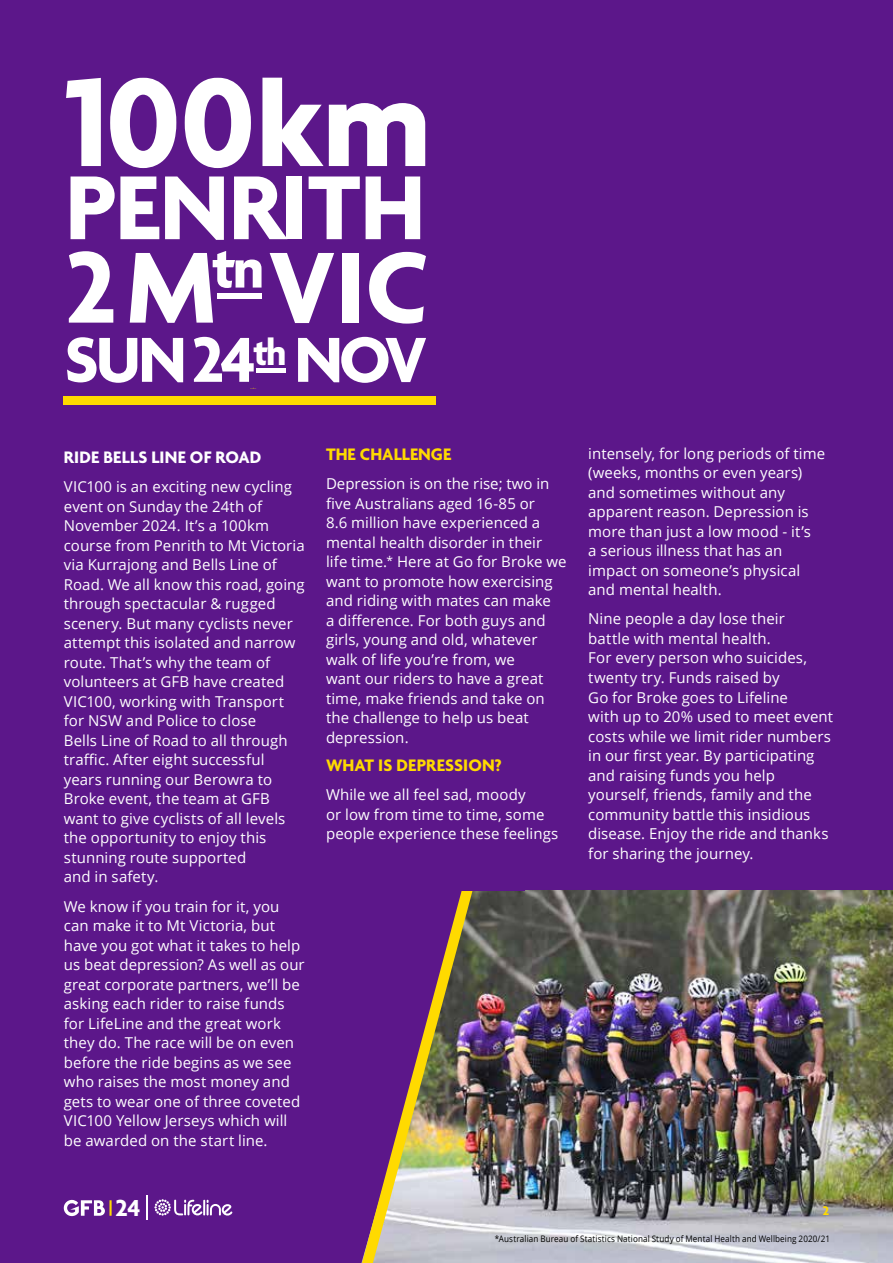
<style>
.page{position:relative;width:893px;height:1263px;background:#5c178a}
.page>*{position:absolute;margin:0;border:0;box-sizing:border-box;transform-origin:0 0}
.t1{font:700 109.2px "Agenda";color:#fff}
.t2{font:700 98.25px "Agenda";color:#fff}
.t3{font:700 68.85px "Agenda";letter-spacing:-.055em;color:#fff}
.t4{font:700 25.05px "Agenda";color:#fff}
.t5{font:700 18px "Agenda";color:#ffda00}
.t6{font:700 18px "Agenda";letter-spacing:.01em;color:#fff}
.t7{font:15px/19.5px "Open Sans";letter-spacing:.005em;color:#fff}
.t8{font:700 13.5px "Agenda";color:#ffda00}
.t9{font:9px "Open Sans";letter-spacing:.015em;color:#000;scale:.9 1}
.s1{font-style:inherit}
.s2{font-size:12px}
</style>
<div class="page">
<img style="left:481px;top:890px;width:412px;height:373px">
<img style="left:361px;top:891px;width:120px;height:372px">
<div style="left:64px;top:397px;width:372px;height:8px;background:#ffda00"></div>
<svg style="left:66px;top:78px;width:35px;height:88px"></svg>
<svg style="left:185px;top:78px;width:66px;height:90px"></svg>
<svg style="left:110px;top:78px;width:66px;height:90px"></svg>
<svg style="left:262px;top:77px;width:163px;height:89px"></svg>
<div style="left:256px;top:368px;width:29px;height:5px;background:#fff"></div>
<div style="left:218px;top:293px;width:44px;height:5px;background:#fff"></div>
<svg style="left:154px;top:1199px;width:78px;height:17px"></svg>
<svg style="left:147px;top:1196px;width:1px;height:24px"></svg>
<svg style="left:64px;top:1200px;width:48px;height:16px"></svg>
<h2 class="t2" style="left:65px;top:155px;width:361px">PENRITH</h2>
<h1 class="t1" style="left:65px;top:229px;width:366px">2 M<sup>t</sup><sup>n</sup> VIC</h1>
<h3 class="t3" style="left:64px;top:323px;width:364px">SUN 24<sup>th</sup> NOV</h3>
<p class="t6" style="left:64px;top:448px;width:199px">RIDE BELLS LINE OF ROAD</p>
<p class="t7" style="left:64px;top:477px;width:242px">VIC100 is an exciting new cycling event on Sunday the 24th of<br>November 2024. It’s a 100km course from Penrith to Mt Victoria via Kurrajong and Bells Line of<br>Road. We all know this road, going through spectacular &amp; rugged scenery. But many cyclists never attempt this isolated and narrow route. That’s why the team of volunteers at GFB have created<br>VIC100, working with Transport for NSW and Police to close<br>Bells Line of Road to all through traffic. After eight successful years running our Berowra to<br>Broke event, the team at GFB want to give cyclists of all levels the opportunity to enjoy this stunning route supported<br>and in safety.</p>
<p class="t7" style="left:64px;top:896px;width:242px">We know if you train for it, you can make it to Mt Victoria, but have you got what it takes to help us beat depression? As well as our great corporate partners, we’ll be asking each rider to raise funds for LifeLine and the great work they do. The race will be on even before the ride begins as we see who raises the most money and gets to wear one of three coveted<br>VIC100 Yellow Jerseys which will be awarded on the start line.</p>
<h3 class="t4" style="left:115px;top:1192px;width:27px">24</h3>
<p class="t5" style="left:326px;top:445px;width:127px">THE CHALLENGE</p>
<p class="t7" style="left:326px;top:474px;width:242px">Depression is on the rise; <span class="s1">t</span>wo in five Australians aged 16-85 or<br>8.6 million have experienced a mental health disorder in their life time.<span class="s2">*</span> Here at Go for Broke we want to promote how exercising and riding with mates can make<br>a difference. For both guys and girls, young and old, whatever walk of life you’re from, we<br>want our riders to have a great time, make friends and take on the challenge to help us beat depression.</p>
<p class="t5" style="left:326px;top:755px;width:177px">WHAT IS DEPRESSION?</p>
<p class="t7" style="left:326px;top:784px;width:234px">While we all feel sad, moody<br>or low from time to time, some people experience these feelings</p>
<p class="t7" style="left:588px;top:443px;width:238px">intensely, for long periods of time (weeks, months or even years) and sometimes without any apparent reason. Depression is more than just a low mood - it’s<br>a serious illness that has an impact on someone’s physical and mental health.</p>
<p class="t7" style="left:588px;top:609px;width:247px">Nine people a day lose their<br>battle with mental health.<br>For every person who suicides, twenty try. Funds raised by<br>Go for Broke goes to Lifeline<br>with up to 20% used to meet event costs while we limit rider numbers in our first year. By participating and raising funds you help yourself, friends, family and the community battle this insidious disease. Enjoy the ride and thanks for sharing the journey.</p>
<p class="t8" style="left:823px;top:1203px;width:8px">2</p>
<p class="t9" style="left:495px;top:1233px;width:374px">*Australian Bureau of Statistics National Study of Mental Health and Wellbeing 2020/21</p>
</div>
